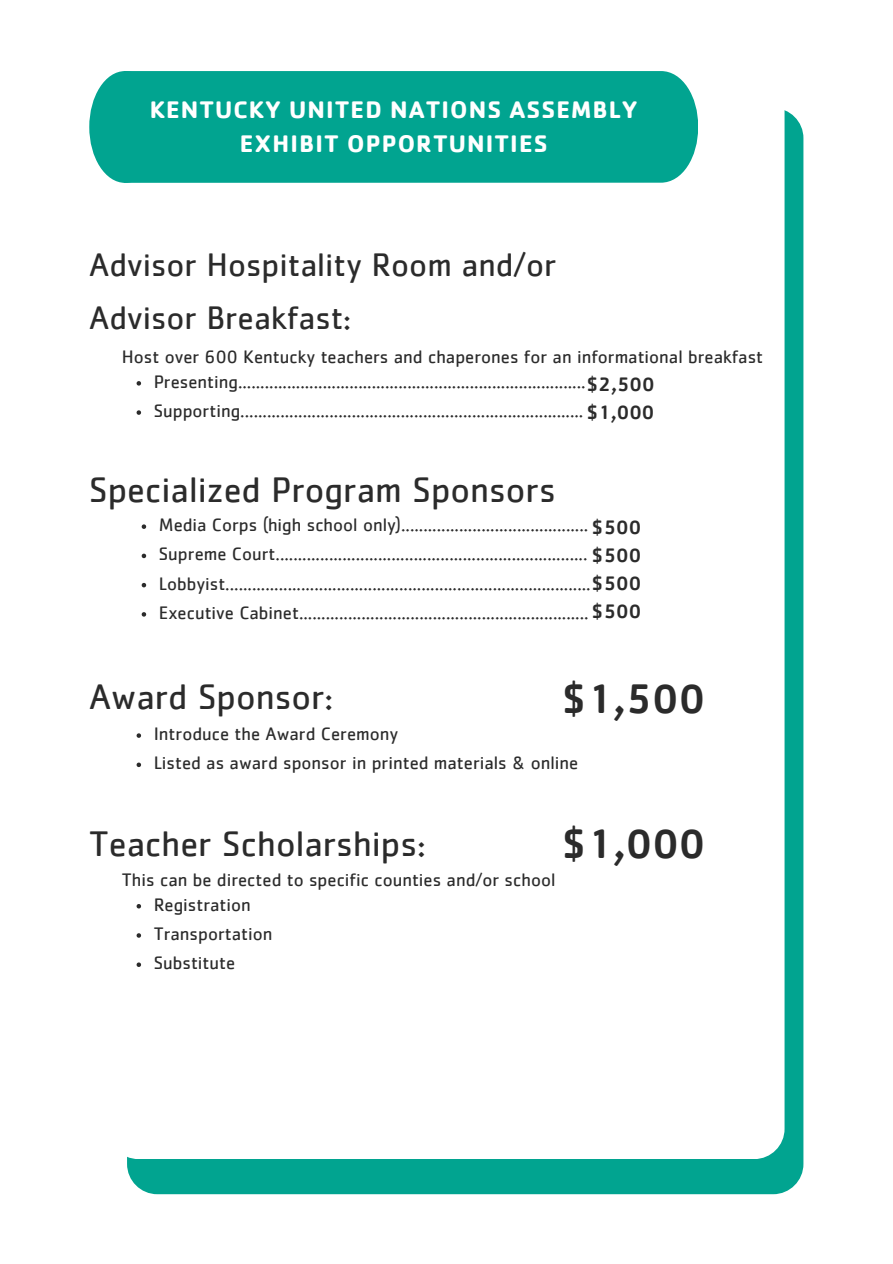
<style>
.page{position:relative;width:893px;height:1264px;background:#fff}
.page>*{position:absolute;margin:0;border:0;box-sizing:border-box;transform-origin:0 0}
.t1{font:500 42.6px "Cachet";color:#2b2b2b}
.t2{font:36.6px "Cachet";color:#2b2b2b}
.t3{font:33.6px/52.8px "Cachet";color:#2b2b2b}
.t4{font:700 24.75px "Cachet";letter-spacing:.045em;color:#fff}
.t5{font:500 20.1px "Cachet";color:#2b2b2b}
.t6{font:18.6px "Cachet";color:#2b2b2b}
.s1{font-weight:500;font-size:20.1px}
</style>
<div class="page">
<div style="left:127px;top:108px;width:676px;height:1086px;background:#01a490;border-radius:30px"></div>
<div style="left:108px;top:64px;width:676px;height:1095px;background:#fff;border-radius:30px"></div>
<div style="left:161px;top:71px;width:537px;height:112px;background:#01a490"></div>
<svg style="left:89px;top:71px;width:72px;height:112px;background:#1fae9d"></svg>
<svg style="left:136px;top:381px;width:5px;height:4px"></svg>
<svg style="left:136px;top:410px;width:5px;height:5px"></svg>
<svg style="left:136px;top:733px;width:5px;height:4px"></svg>
<svg style="left:136px;top:762px;width:5px;height:5px"></svg>
<svg style="left:142px;top:524px;width:4px;height:5px"></svg>
<svg style="left:142px;top:553px;width:4px;height:5px"></svg>
<svg style="left:142px;top:583px;width:4px;height:4px"></svg>
<svg style="left:142px;top:612px;width:4px;height:4px"></svg>
<svg style="left:136px;top:904px;width:5px;height:4px"></svg>
<svg style="left:136px;top:933px;width:5px;height:4px"></svg>
<svg style="left:136px;top:962px;width:5px;height:5px"></svg>
<p class="t4" style="left:150px;top:93px;width:489px">KENTUCKY UNITED NATIONS ASSEMBLY</p>
<p class="t4" style="left:240px;top:127px;width:309px">EXHIBIT OPPORTUNITIES</p>
<p class="t3" style="left:89px;top:240px;width:468px">Advisor Hospitality Room and/or<br>Advisor Breakfast:</p>
<p class="t6" style="left:122px;top:348px;width:642px">Host over 600 Kentucky teachers and chaperones for an informational breakfast</p>
<p class="t6" style="left:154px;top:373px;width:433px">Presenting..............................................................................</p>
<p class="t5" style="left:586px;top:371px;width:69px">$2,500</p>
<p class="t6" style="left:154px;top:402px;width:502px">Supporting............................................................................. <span class="s1">$1,000</span></p>
<p class="t2" style="left:89px;top:473px;width:468px">Specialized Program Sponsors</p>
<p class="t6" style="left:159px;top:516px;width:431px">Media Corps (high school only)..........................................</p>
<p class="t5" style="left:592px;top:514px;width:51px">$500</p>
<p class="t6" style="left:159px;top:546px;width:484px">Supreme Court...................................................................... <span class="s1">$500</span></p>
<p class="t6" style="left:159px;top:575px;width:484px">Lobbyist..................................................................................<span class="s1">$500</span></p>
<p class="t6" style="left:159px;top:604px;width:484px">Executive Cabinet................................................................. <span class="s1">$500</span></p>
<p class="t2" style="left:89px;top:680px;width:245px">Award Sponsor:</p>
<p class="t1" style="left:562px;top:671px;width:145px">$1,500</p>
<p class="t6" style="left:154px;top:725px;width:246px">Introduce the Award Ceremony</p>
<p class="t6" style="left:154px;top:754px;width:426px">Listed as award sponsor in printed materials &amp; online</p>
<p class="t2" style="left:89px;top:827px;width:338px">Teacher Scholarships:</p>
<p class="t6" style="left:122px;top:871px;width:435px">This can be directed to specific counties and/or school</p>
<p class="t6" style="left:154px;top:896px;width:99px">Registration</p>
<p class="t6" style="left:154px;top:925px;width:120px">Transportation</p>
<p class="t6" style="left:154px;top:954px;width:83px">Substitute</p>
<p class="t1" style="left:562px;top:815px;width:145px">$1,000</p>
</div>
